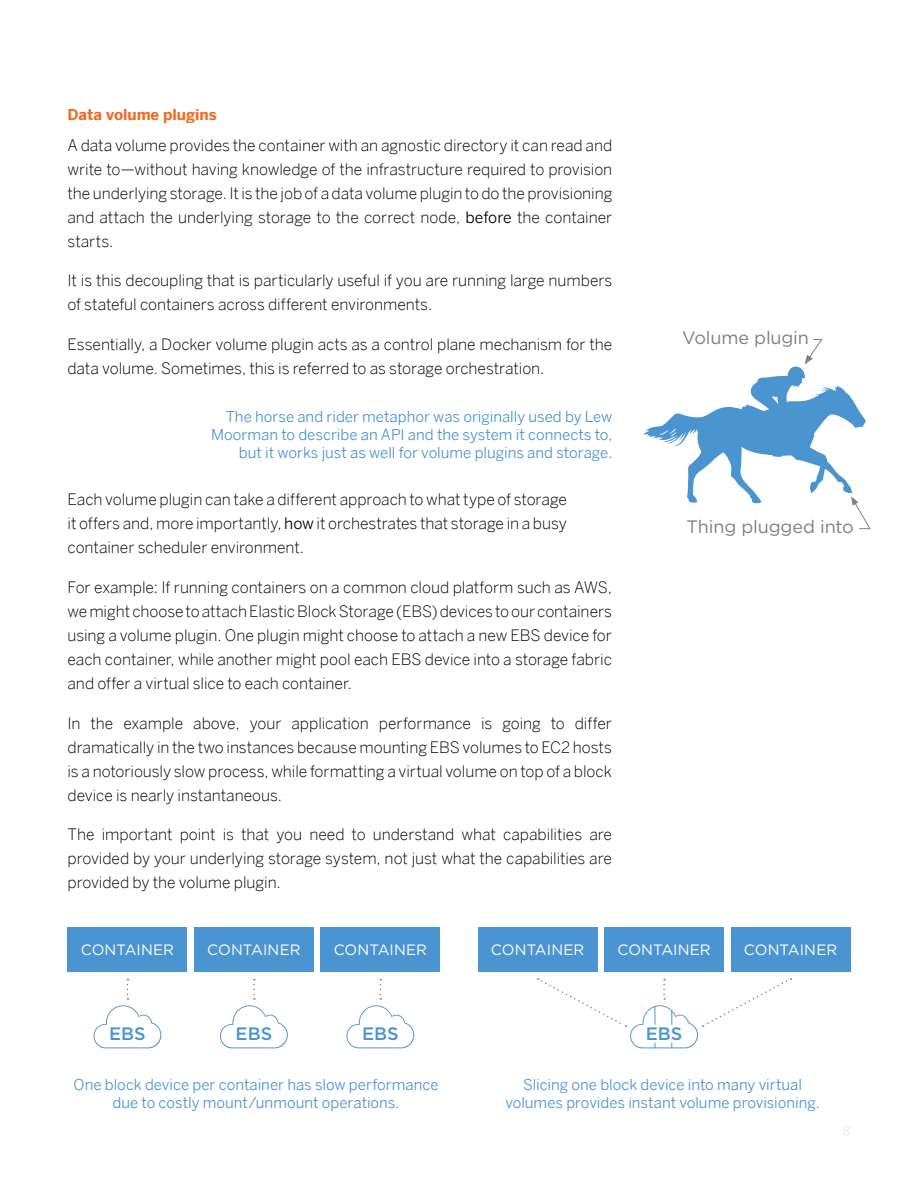
<style>
.page{position:relative;width:918px;height:1188px;background:#fff}
.page>*{position:absolute;margin:0;border:0;box-sizing:border-box;transform-origin:0 0}
.t1{font:18px "Gotham";letter-spacing:-.01em;color:#808080}
.t2{font:500 18px "Gotham";color:#4a94d1}
.t3{font:300 15.75px/24px "Benton Sans";letter-spacing:-.005em;color:#000;text-align:justify}
.t4{font:15px/18px "Benton Sans";color:#4a94d1;text-align:center}
.t5{font:15px "Gotham";color:#fff}
.t6{font:700 15px "Benton Sans";letter-spacing:-.005em;color:#f36921}
.t7{font:300 12px "Benton Sans";color:#d9d9d9}
.s1{font-weight:400}
</style>
<div class="page">
<svg style="left:94px;top:979px;width:67px;height:69px"></svg>
<svg style="left:220px;top:979px;width:68px;height:69px"></svg>
<svg style="left:346px;top:979px;width:68px;height:69px"></svg>
<div style="left:68px;top:927px;width:119px;height:45px;background:#4a94d1"></div>
<div style="left:194px;top:927px;width:120px;height:45px;background:#4a94d1"></div>
<div style="left:320px;top:927px;width:120px;height:45px;background:#4a94d1"></div>
<div style="left:478px;top:927px;width:120px;height:45px;background:#4a94d1"></div>
<div style="left:604px;top:927px;width:120px;height:45px;background:#4a94d1"></div>
<div style="left:731px;top:927px;width:119px;height:45px;background:#4a94d1"></div>
<svg style="left:538px;top:978px;width:254px;height:70px"></svg>
<svg style="left:643px;top:339px;width:228px;height:190px"></svg>
<p class="t6" style="left:68px;top:105px;width:151px">Data volume plugins</p>
<p class="t3" style="left:68px;top:133px;width:546px">A data volume provides the container with an agnostic directory it can read and write to—without having knowledge of the infrastructure required to provision the underlying storage. It is the job of a data volume plugin to do the provisioning and attach the underlying storage to the correct node, <span class="s1">before</span> the container starts.</p>
<p class="t3" style="left:68px;top:268px;width:546px">It is this decoupling that is particularly useful if you are running large numbers of stateful containers across different environments.</p>
<p class="t3" style="left:68px;top:332px;width:546px">Essentially, a Docker volume plugin acts as a control plane mechanism for the data volume. Sometimes, this is referred to as storage orchestration.</p>
<p class="t4" style="left:211px;top:407px;width:403px;text-align:right">The horse and rider metaphor was originally used by Lew<br>Moorman to describe an API and the system it connects to, but it works just as well for volume plugins and storage.</p>
<p class="t3" style="left:68px;top:487px;width:501px">Each volume plugin can take a different approach to what type of storage it offers and, more importantly, <span class="s1">how</span> it orchestrates that storage in a busy container scheduler environment.</p>
<p class="t3" style="left:68px;top:575px;width:546px">For example: If running containers on a common cloud platform such as AWS, we might choose to attach Elastic Block Storage (EBS) devices to our containers using a volume plugin. One plugin might choose to attach a new EBS device for each container, while another might pool each EBS device into a storage fabric and offer a virtual slice to each container.</p>
<p class="t3" style="left:68px;top:711px;width:546px">In the example above, your application performance is going to differ dramatically in the two instances because mounting EBS volumes to EC2 hosts is a notoriously slow process, while formatting a virtual volume on top of a block device is nearly instantaneous.</p>
<p class="t3" style="left:68px;top:823px;width:546px">The important point is that you need to understand what capabilities are provided by your underlying storage system, not just what the capabilities are provided by the volume plugin.</p>
<p class="t1" style="left:682px;top:326px;width:128px">Volume plugin</p>
<p class="t1" style="left:687px;top:516px;width:169px">Thing plugged into</p>
<p class="t5" style="left:81px;top:941px;width:95px">CONTAINER</p>
<p class="t5" style="left:207px;top:941px;width:95px">CONTAINER</p>
<p class="t5" style="left:334px;top:941px;width:95px">CONTAINER</p>
<p class="t5" style="left:491px;top:941px;width:95px">CONTAINER</p>
<p class="t5" style="left:617px;top:941px;width:95px">CONTAINER</p>
<p class="t5" style="left:744px;top:941px;width:95px">CONTAINER</p>
<p class="t2" style="left:109px;top:1022px;width:38px">EBS</p>
<p class="t2" style="left:236px;top:1022px;width:38px">EBS</p>
<p class="t2" style="left:362px;top:1022px;width:38px">EBS</p>
<p class="t2" style="left:646px;top:1022px;width:38px">EBS</p>
<p class="t4" style="left:74px;top:1075px;width:367px">One block device per container has slow performance due to costly mount/unmount operations.</p>
<p class="t4" style="left:505px;top:1075px;width:316px">Slicing one block device into many virtual volumes provides instant volume provisioning.</p>
<p class="t7" style="left:843px;top:1124px;width:9px">8</p>
</div>
